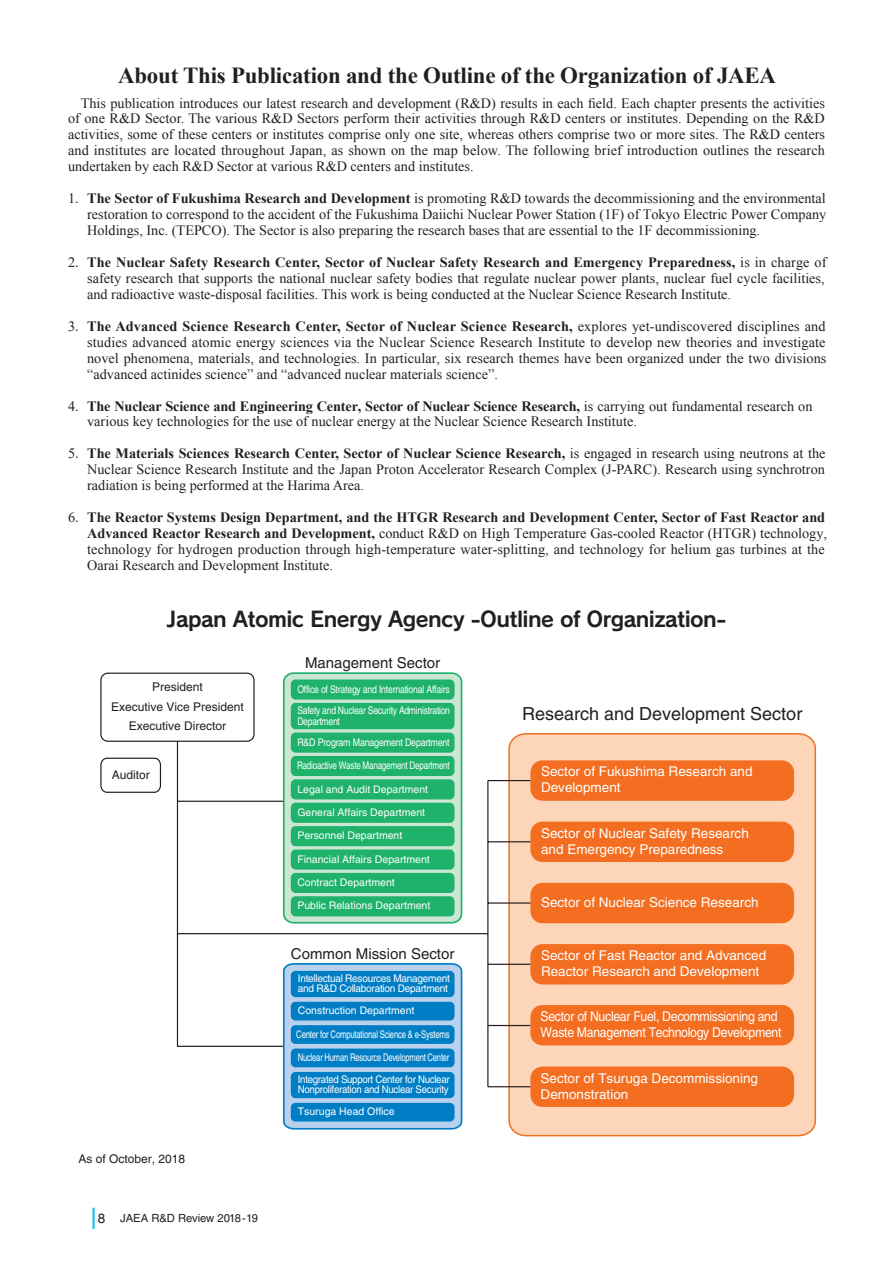
<style>
.page{position:relative;width:893px;height:1263px;background:#fff}
.page>*{position:absolute;margin:0;border:0;box-sizing:border-box;transform-origin:0 0}
.t1{font:700 22.95px "Times New Roman";letter-spacing:-.01em;color:#231f20}
.t2{font:21px "Rodin Pro B";letter-spacing:-.03em;color:#231f20}
.t3{font:18px "Helvetica LT Std";color:#231f20}
.t4{font:15px "Helvetica LT Std";color:#231f20}
.t5{font:14.25px/15.9px "Times New Roman";color:#231f20;text-align:justify}
.t6{font:13.5px/16.2px "Helvetica LT Std";color:#fff}
.t7{font:13.5px/16.2px "Helvetica LT Std";letter-spacing:-.025em;color:#fff;scale:.91 1}
.t8{font:12px/19.5px "Helvetica LT Std";color:#231f20;text-align:center}
.t9{font:11.25px "Helvetica LT Std";letter-spacing:-.02em;color:#231f20}
.t10{font:10.5px "Helvetica LT Std";color:#fff}
.t11{font:10.5px/21.3px "Helvetica LT Std";letter-spacing:-.025em;color:#fff;scale:.83 1}
.t12{font:10.5px/21.9px "Helvetica LT Std";letter-spacing:-.025em;color:#fff;scale:.73 1}
.t13{font:10.5px/10.5px "Helvetica LT Std";letter-spacing:-.025em;color:#fff;scale:.96 1}
.t14{font:10.5px/21.9px "Helvetica LT Std";letter-spacing:-.025em;color:#fff;scale:.92 1}
.t15{font:10.5px/21.3px "Helvetica LT Std";letter-spacing:-.025em;color:#fff;scale:.82 1}
.t16{font:10.5px "Helvetica LT Std";letter-spacing:-.025em;color:#fff;scale:.74 1}
.t17{font:10.5px "Helvetica LT Std";letter-spacing:-.025em;color:#fff;scale:.77 1}
.s1{font-weight:700}
.s2{font-size:13.5px}
</style>
<div class="page">
<hr style="left:92px;top:1208px;width:3px;height:21px;background:#15c0f2">
<hr style="left:177px;top:740px;width:1px;height:306px;background:#231f20">
<hr style="left:177px;top:1046px;width:107px;height:1px;background:#231f20">
<hr style="left:177px;top:801px;width:107px;height:1px;background:#231f20">
<svg style="left:508px;top:733px;width:308px;height:404px;background:#fcd1b4"></svg>
<div style="left:100px;top:673px;width:155px;height:69px;border:1px solid #231f20;border-radius:7px"></div>
<div style="left:100px;top:758px;width:61px;height:35px;border:1px solid #231f20;border-radius:6px"></div>
<svg style="left:284px;top:673px;width:177px;height:250px;background:#c1e3cd"></svg>
<div style="left:283px;top:672px;width:179px;height:251px;border:2px solid #1eb26a;border-radius:9px"></div>
<div style="left:291px;top:679px;width:163px;height:21px;background:#1eb26a;border-radius:5px"></div>
<div style="left:291px;top:703px;width:163px;height:26px;background:#1eb26a;border-radius:5px"></div>
<div style="left:291px;top:732px;width:163px;height:21px;background:#1eb26a;border-radius:5px"></div>
<div style="left:291px;top:756px;width:163px;height:20px;background:#1eb26a;border-radius:5px"></div>
<div style="left:291px;top:779px;width:163px;height:20px;background:#1eb26a;border-radius:5px"></div>
<div style="left:291px;top:803px;width:163px;height:20px;background:#1eb26a;border-radius:5px"></div>
<div style="left:291px;top:826px;width:163px;height:20px;background:#1eb26a;border-radius:5px"></div>
<div style="left:291px;top:849px;width:163px;height:21px;background:#1eb26a;border-radius:5px"></div>
<div style="left:291px;top:873px;width:163px;height:20px;background:#1eb26a;border-radius:5px"></div>
<div style="left:291px;top:896px;width:163px;height:20px;background:#1eb26a;border-radius:5px"></div>
<svg style="left:282px;top:963px;width:181px;height:167px;background:#9ec5e6"></svg>
<div style="left:291px;top:971px;width:163px;height:26px;background:#007ec5;border-radius:5px"></div>
<div style="left:291px;top:1002px;width:163px;height:18px;background:#007ec5;border-radius:5px"></div>
<div style="left:291px;top:1025px;width:163px;height:19px;background:#007ec5;border-radius:5px"></div>
<div style="left:291px;top:1048px;width:163px;height:19px;background:#007ec5;border-radius:5px"></div>
<div style="left:291px;top:1072px;width:163px;height:26px;background:#007ec5;border-radius:5px"></div>
<div style="left:291px;top:1103px;width:163px;height:18px;background:#007ec5;border-radius:5px"></div>
<div style="left:530px;top:760px;width:264px;height:41px;background:#f36e21;border-radius:12px"></div>
<div style="left:530px;top:822px;width:264px;height:40px;background:#f36e21;border-radius:12px"></div>
<div style="left:530px;top:883px;width:264px;height:40px;background:#f36e21;border-radius:12px"></div>
<div style="left:530px;top:944px;width:264px;height:40px;background:#f36e21;border-radius:12px"></div>
<div style="left:530px;top:1005px;width:264px;height:40px;background:#f36e21;border-radius:12px"></div>
<div style="left:530px;top:1066px;width:264px;height:41px;background:#f36e21;border-radius:12px"></div>
<hr style="left:177px;top:933px;width:311px;height:1px;background:#231f20">
<hr style="left:488px;top:780px;width:42px;height:1px;background:#231f20">
<hr style="left:488px;top:841px;width:42px;height:1px;background:#231f20">
<hr style="left:488px;top:902px;width:42px;height:2px;background:#231f20">
<hr style="left:488px;top:964px;width:42px;height:1px;background:#231f20">
<hr style="left:488px;top:1025px;width:42px;height:1px;background:#231f20">
<hr style="left:488px;top:1086px;width:42px;height:1px;background:#231f20">
<hr style="left:487px;top:780px;width:1px;height:307px;background:#231f20">
<h1 class="t1" style="left:118px;top:59px;width:659px">About This Publication and the Outline of the Organization of JAEA</h1>
<p class="t5" style="left:68px;top:95px;width:758px;text-indent:13px">This publication introduces our latest research and development (R&amp;D) results in each field. Each chapter presents the activities of one R&amp;D Sector. The various R&amp;D Sectors perform their activities through R&amp;D centers or institutes. Depending on the R&amp;D activities, some of these centers or institutes comprise only one site, whereas others comprise two or more sites. The R&amp;D centers and institutes are located throughout Japan, as shown on the map below. The following brief introduction outlines the research undertaken by each R&amp;D Sector at various R&amp;D centers and institutes.</p>
<p class="t5" style="left:87px;top:190px;width:741px;text-indent:-19px">1. <span class="s1">The Sector of Fukushima Research and Development</span> is promoting R&amp;D towards the decommissioning and the environmental restoration to correspond to the accident of the Fukushima Daiichi Nuclear Power Station (1F) of Tokyo Electric Power Company Holdings, Inc. (TEPCO). The Sector is also preparing the research bases that are essential to the 1F decommissioning.</p>
<p class="t5" style="left:87px;top:254px;width:741px;text-align:left;text-indent:-19px">2. <span class="s1">The Nuclear Safety Research Center, Sector of Nuclear Safety Research and Emergency Preparedness,</span> is in charge of safety research that supports the national nuclear safety bodies that regulate nuclear power plants, nuclear fuel cycle facilities, and radioactive waste-disposal facilities. This work is being conducted at the Nuclear Science Research Institute.</p>
<p class="t5" style="left:87px;top:318px;width:741px;text-indent:-19px">3. <span class="s1">The Advanced Science Research Center, Sector of Nuclear Science Research,</span> explores yet-undiscovered disciplines and studies advanced atomic energy sciences via the Nuclear Science Research Institute to develop new theories and investigate novel phenomena, materials, and technologies. In particular, six research themes have been organized under the two divisions “advanced actinides science” and “advanced nuclear materials science”.</p>
<p class="t5" style="left:87px;top:397px;width:727px;text-indent:-19px">4. <span class="s1">The Nuclear Science and Engineering Center, Sector of Nuclear Science Research,</span> is carrying out fundamental research on various key technologies for the use of nuclear energy at the Nuclear Science Research Institute.</p>
<p class="t5" style="left:87px;top:445px;width:740px;text-indent:-19px">5. <span class="s1">The Materials Sciences Research Center, Sector of Nuclear Science Research,</span> is engaged in research using neutrons at the Nuclear Science Research Institute and the Japan Proton Accelerator Research Complex (J-PARC). Research using synchrotron radiation is being performed at the Harima Area.</p>
<p class="t5" style="left:87px;top:509px;width:741px;text-align:left;text-indent:-19px">6. <span class="s1">The Reactor Systems Design Department, and the HTGR Research and Development Center, Sector of Fast Reactor and Advanced Reactor Research and Development,</span> conduct R&amp;D on High Temperature Gas-cooled Reactor (HTGR) technology, technology for hydrogen production through high-temperature water-splitting, and technology for helium gas turbines at the Oarai Research and Development Institute.</p>
<h2 class="t2" style="left:167px;top:604px;width:561px">Japan Atomic Energy Agency -Outline of Organization-</h2>
<p class="t8" style="left:111px;top:677px;width:134px">President<br>Executive Vice President<br>Executive Director</p>
<p class="t8" style="left:112px;top:765px;width:40px">Auditor</p>
<p class="t8" style="left:78px;top:1149px;width:108px">As of October, 2018</p>
<p class="t9" style="left:98px;top:1211px;width:162px"><span class="s2">8</span> JAEA R&amp;D Review 2018-19</p>
<p class="t4" style="left:305px;top:654px;width:137px">Management Sector</p>
<p class="t11" style="left:297px;top:678px;width:185px">Office of Strategy and International Affairs<br>Safety and Nuclear Security Administration</p>
<p class="t15" style="left:297px;top:710px;width:187px">Department<br>R&amp;D Program Management Department</p>
<p class="t17" style="left:297px;top:759px;width:200px">Radioactive Waste Management Department</p>
<p class="t10" style="left:297px;top:783px;width:132px">Legal and Audit Department</p>
<p class="t10" style="left:297px;top:806px;width:129px">General Affairs Department</p>
<p class="t10" style="left:297px;top:829px;width:107px">Personnel Department</p>
<p class="t10" style="left:297px;top:853px;width:134px">Financial Affairs Department</p>
<p class="t10" style="left:297px;top:876px;width:99px">Contract Department</p>
<p class="t10" style="left:297px;top:900px;width:135px">Public Relations Department</p>
<p class="t4" style="left:291px;top:945px;width:165px">Common Mission Sector</p>
<p class="t13" style="left:298px;top:973px;width:160px">Intellectual Resources Management and R&amp;D Collaboration Department</p>
<p class="t10" style="left:298px;top:1004px;width:118px">Construction Department</p>
<p class="t16" style="left:296px;top:1028px;width:209px">Center for Computational Science &amp; e-Systems</p>
<p class="t12" style="left:298px;top:1046px;width:210px">Nuclear Human Resource Development Center<br>Integrated Support Center for Nuclear</p>
<p class="t14" style="left:298px;top:1079px;width:165px">Nonproliferation and Nuclear Security<br>Tsuruga Head Office</p>
<p class="t3" style="left:522px;top:703px;width:282px">Research and Development Sector</p>
<p class="t6" style="left:541px;top:763px;width:213px">Sector of Fukushima Research and<br>Development</p>
<p class="t6" style="left:541px;top:825px;width:209px">Sector of Nuclear Safety Research and Emergency Preparedness</p>
<p class="t6" style="left:541px;top:894px;width:219px">Sector of Nuclear Science Research</p>
<p class="t6" style="left:541px;top:947px;width:227px">Sector of Fast Reactor and Advanced<br>Reactor Research and Development</p>
<p class="t7" style="left:541px;top:1008px;width:266px">Sector of Nuclear Fuel, Decommissioning and<br>Waste Management Technology Development</p>
<p class="t6" style="left:541px;top:1070px;width:219px">Sector of Tsuruga Decommissioning<br>Demonstration</p>
</div>
